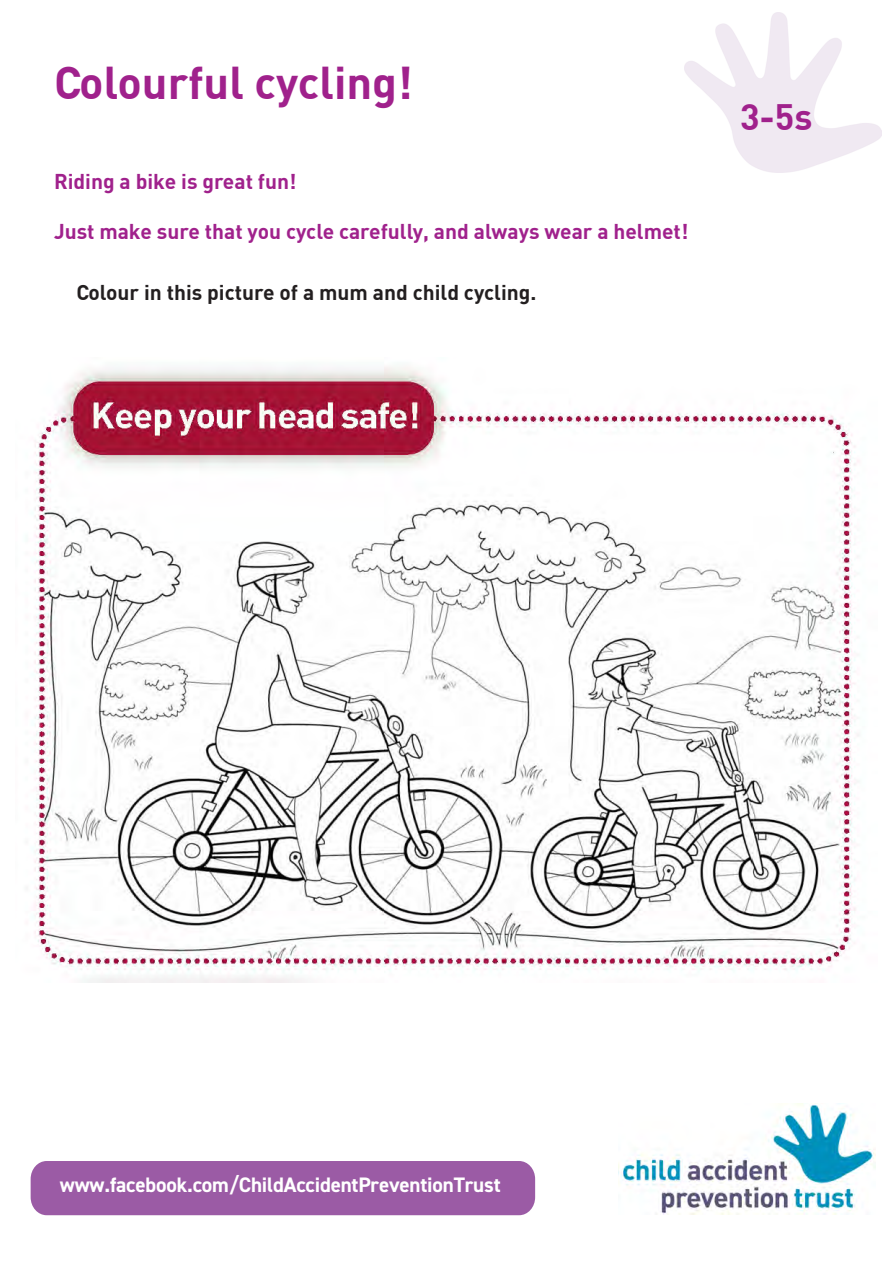
<style>
.page{position:relative;width:893px;height:1263px;background:#fff}
.page>*{position:absolute;margin:0;border:0;box-sizing:border-box;transform-origin:0 0}
.t1{font:700 45px "DIN";color:#a0218c}
.t2{font:700 36px "DIN";color:#a0218c}
.t3{font:700 21px "DIN";color:#a0218c}
.t4{font:700 21px "DIN2014";letter-spacing:-.01em;color:#fff}
.t5{font:700 21px "DIN";color:#231f20}
</style>
<div class="page">
<img style="left:685px;top:13px;width:196px;height:160px">
<img style="left:34px;top:367px;width:825px;height:615px">
<img style="left:619px;top:1103px;width:256px;height:111px">
<div style="left:31px;top:1161px;width:504px;height:54px;background:#9b5ba5"></div>
<p class="t1" style="left:54px;top:53px;width:360px">Colourful cycling!</p>
<p class="t3" style="left:54px;top:168px;width:244px">Riding a bike is great fun!</p>
<p class="t3" style="left:54px;top:218px;width:636px">Just make sure that you cycle carefully, and always wear a helmet!</p>
<p class="t5" style="left:77px;top:279px;width:462px">Colour in this picture of a mum and child cycling.</p>
<p class="t2" style="left:740px;top:93px;width:74px">3-5s</p>
<p class="t4" style="left:60px;top:1170px;width:442px">www.facebook.com/ChildAccidentPreventionTrust</p>
</div>
